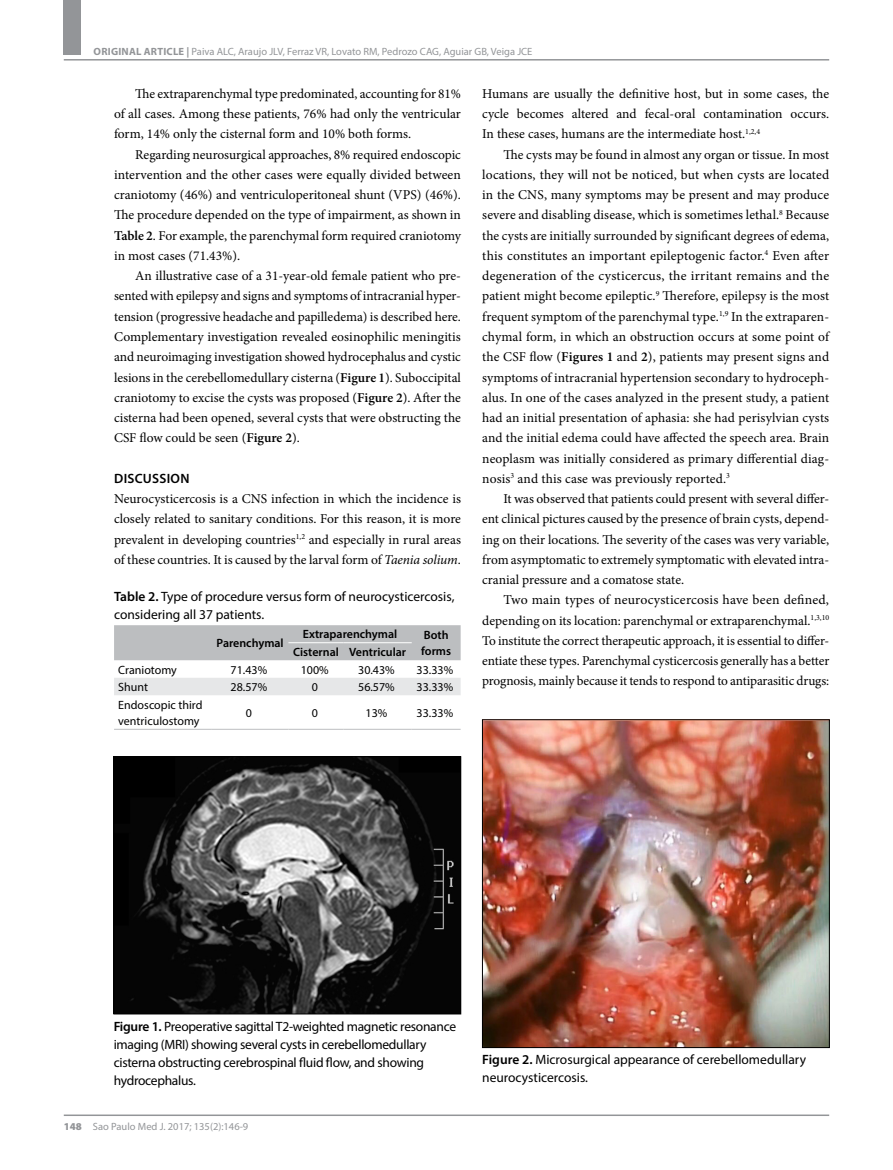
<style>
.page{position:relative;width:893px;height:1170px;background:#fff}
.page>*{position:absolute;margin:0;border:0;box-sizing:border-box;transform-origin:0 0}
.t1{font:13.5px/20.2px "Minion Pro";color:#000;text-align:justify}
.t2{font:13.5px/18px "Myriad Pro";letter-spacing:-.02em;color:#000}
.t3{font:13.5px/18px "Myriad Pro";color:#000}
.t4{font:600 13.5px "Myriad Pro";letter-spacing:.02em;color:#000}
.t5{font:12px/16.5px "Myriad Pro";color:#000}
.t6{font:600 12px "Myriad Pro";color:#000}
.t7{font:10.5px "Myriad Pro";color:#939598}
.s1{font-weight:700}
.s2{font-weight:600}
.s3{font-style:italic}
.s4{font-weight:900}
</style>
<div class="page">
<div style="left:64px;top:0;width:17px;height:55px;background:#939598"></div>
<hr style="left:64px;top:59px;width:765px;height:2px;background:#939598">
<hr style="left:64px;top:1114px;width:765px;height:1px;background:#939598">
<div style="left:114px;top:625px;width:347px;height:35px;background:#bcbec0"></div>
<div style="left:114px;top:678px;width:347px;height:17px;background:#e6e7e8"></div>
<hr style="left:114px;top:728px;width:98px;height:1px;background:#bcbec0">
<hr style="left:212px;top:728px;width:76px;height:1px;background:#bcbec0">
<hr style="left:288px;top:728px;width:56px;height:1px;background:#bcbec0">
<hr style="left:344px;top:728px;width:68px;height:1px;background:#bcbec0">
<hr style="left:412px;top:728px;width:49px;height:1px;background:#bcbec0">
<hr style="left:288px;top:642px;width:56px;height:1px;background:#fff">
<hr style="left:344px;top:642px;width:68px;height:1px;background:#fff">
<img style="left:484px;top:721px;width:343px;height:324px">
<div style="left:482px;top:719px;width:347px;height:328px;border:1px solid #000"></div>
<img style="left:116px;top:758px;width:343px;height:254px">
<div style="left:114px;top:756px;width:347px;height:258px;border:1px solid #000"></div>
<p class="t7" style="left:94px;top:45px;width:440px"><span class="s1">ORIGINAL ARTICLE |</span> Paiva ALC, Araujo JLV, Ferraz VR, Lovato RM, Pedrozo CAG, Aguiar GB, Veiga JCE</p>
<p class="t1" style="left:114px;top:83px;width:349px;text-indent:21px">The extraparenchymal type predominated, accounting for 81% of all cases. Among these patients, 76% had only the ventricular form, 14% only the cisternal form and 10% both forms.</p>
<p class="t1" style="left:114px;top:144px;width:348px;text-indent:21px">Regarding neurosurgical approaches, 8% required endoscopic intervention and the other cases were equally divided between craniotomy (46%) and ventriculoperitoneal shunt (VPS) (46%).<br>The procedure depended on the type of impairment, as shown in <span class="s2">Table 2</span>. For example, the parenchymal form required craniotomy in most cases (71.43%).</p>
<p class="t1" style="left:114px;top:266px;width:348px;text-indent:21px">An illustrative case of a 31-year-old female patient who pre&shy;sented with epilepsy and signs and symptoms of intracranial hyper&shy;tension (progressive headache and papilledema) is described here.<br>Complementary investigation revealed eosinophilic meningitis and neuroimaging investigation showed hydrocephalus and cystic lesions in the cerebellomedullary cisterna (<span class="s2">Figure 1</span>). Suboccipital craniotomy to excise the cysts was proposed (<span class="s2">Figure 2</span>). After the cisterna had been opened, several cysts that were obstructing the CSF flow could be seen (<span class="s2">Figure 2</span>).</p>
<p class="t4" style="left:114px;top:469px;width:77px">DISCUSSION</p>
<p class="t1" style="left:114px;top:488px;width:348px">Neurocysticercosis is a CNS infection in which the incidence is closely related to sanitary conditions. For this reason, it is more prevalent in developing countries<sup>1,2</sup> and especially in rural areas of these countries. It is caused by the larval form of <span class="s3">Taenia solium</span>.</p>
<p class="t3" style="left:114px;top:587px;width:342px"><span class="s2">Table 2.</span> Type of procedure versus form of neurocysticercosis, considering all 37 patients.</p>
<p class="t6" style="left:217px;top:635px;width:69px">Parenchymal</p>
<p class="t6" style="left:303px;top:626px;width:96px">Extraparenchymal</p>
<p class="t6" style="left:424px;top:627px;width:26px">Both</p>
<p class="t6" style="left:293px;top:644px;width:115px">Cisternal Ventricular</p>
<p class="t6" style="left:421px;top:643px;width:31px">forms</p>
<p class="t5" style="left:118px;top:661px;width:60px">Craniotomy</p>
<p class="t5" style="left:231px;top:661px;width:38px">71.43%</p>
<p class="t5" style="left:301px;top:661px;width:29px">100%</p>
<p class="t5" style="left:358px;top:661px;width:38px">30.43%</p>
<p class="t5" style="left:417px;top:661px;width:38px">33.33%</p>
<p class="t5" style="left:118px;top:678px;width:31px">Shunt</p>
<p class="t5" style="left:231px;top:678px;width:38px">28.57%</p>
<p class="t5" style="left:312px;top:678px;width:8px">0</p>
<p class="t5" style="left:358px;top:678px;width:38px">56.57%</p>
<p class="t5" style="left:417px;top:678px;width:38px">33.33%</p>
<p class="t5" style="left:118px;top:696px;width:86px">Endoscopic third ventriculostomy</p>
<p class="t5" style="left:246px;top:704px;width:8px">0</p>
<p class="t5" style="left:312px;top:704px;width:8px">0</p>
<p class="t5" style="left:366px;top:704px;width:23px">13%</p>
<p class="t5" style="left:417px;top:704px;width:38px">33.33%</p>
<p class="t1" style="left:482px;top:83px;width:348px">Humans are usually the definitive host, but in some cases, the cycle becomes altered and fecal-oral contamination occurs.<br>In these cases, humans are the intermediate host.<sup>1,2,4</sup></p>
<p class="t1" style="left:482px;top:144px;width:349px;text-indent:21px">The cysts may be found in almost any organ or tissue. In most locations, they will not be noticed, but when cysts are located in the CNS, many symptoms may be present and may produce severe and disabling disease, which is sometimes lethal.<sup>8</sup> Because the cysts are initially surrounded by significant degrees of edema, this constitutes an important epileptogenic factor.<sup>4</sup> Even after degeneration of the cysticercus, the irritant remains and the patient might become epileptic.<sup>9</sup> Therefore, epilepsy is the most frequent symptom of the parenchymal type.<sup>1,9</sup> In the extraparen&shy;chymal form, in which an obstruction occurs at some point of the CSF flow (<span class="s2">Figures 1</span> and <span class="s2">2</span>), patients may present signs and symptoms of intracranial hypertension secondary to hydroceph&shy;alus. In one of the cases analyzed in the present study, a patient had an initial presentation of aphasia: she had perisylvian cysts and the initial edema could have affected the speech area. Brain neoplasm was initially considered as primary differential diag&shy;nosis<sup>3</sup> and this case was previously reported.<sup>3</sup></p>
<p class="t1" style="left:482px;top:488px;width:348px;text-indent:21px">It was observed that patients could present with several differ&shy;ent clinical pictures caused by the presence of brain cysts, depend&shy;ing on their locations. The severity of the cases was very variable, from asymptomatic to extremely symptomatic with elevated intra&shy;cranial pressure and a comatose state.</p>
<p class="t1" style="left:482px;top:590px;width:349px;text-indent:21px">Two main types of neurocysticercosis have been defined, depending on its location: parenchymal or extraparenchymal.<sup>1,3,10<br></sup>To institute the correct therapeutic approach, it is essential to differ&shy;entiate these types. Parenchymal cysticercosis generally has a better prognosis, mainly because it tends to respond to antiparasitic drugs:</p>
<p class="t2" style="left:114px;top:1016px;width:344px"><span class="s2">Figure 1.</span> Preoperative sagittal T2-weighted magnetic resonance imaging (MRI) showing several cysts in cerebellomedullary cisterna obstructing cerebrospinal fluid flow, and showing hydrocephalus.</p>
<p class="t7" style="left:64px;top:1119px;width:186px"><span class="s4">148</span> Sao Paulo Med J. 2017; 135(2):146-9</p>
<p class="t3" style="left:482px;top:1050px;width:325px"><span class="s2">Figure 2.</span> Microsurgical appearance of cerebellomedullary neurocysticercosis.</p>
</div>
